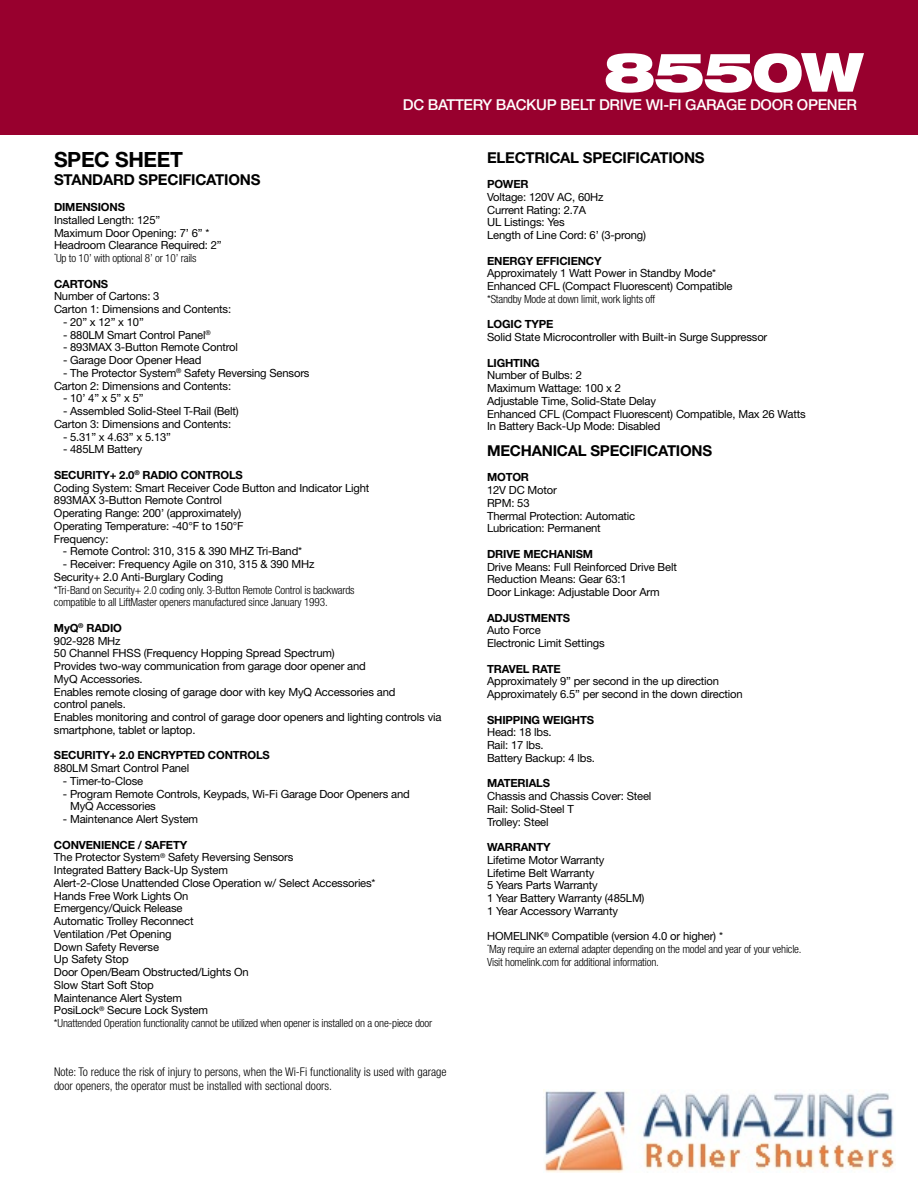
<style>
.page{position:relative;width:918px;height:1188px;background:#fff}
.page>*{position:absolute;margin:0;border:0;box-sizing:border-box;transform-origin:0 0}
.t1{font:900 expanded 54px "Helvetica Neue LT Std";letter-spacing:-.05em;color:#fff}
.t2{font:700 21px "Helvetica Neue LT Std";letter-spacing:-.015em;color:#000}
.t3{font:700 15px "Helvetica Neue LT Std";letter-spacing:-.015em;color:#000}
.t4{font:500 15px "Helvetica Neue LT Std";letter-spacing:-.02em;color:#fff}
.t5{font:300 condensed 12px/13.5px "Helvetica Neue LT Std";color:#000}
.t6{font:11.25px/12.8px "Helvetica Neue LT Std";letter-spacing:-.015em;color:#000}
.t7{font:300 condensed 11.25px/12.8px "Helvetica Neue LT Std";letter-spacing:-.015em;color:#000}
.t8{font:700 11.25px "Helvetica Neue LT Std";letter-spacing:-.015em;color:#000}
.s1{font-weight:300;font-stretch:condensed}
.s2{font-weight:700}
.s3{font-weight:400;font-stretch:normal}
</style>
<div class="page">
<div style="left:0;top:0;width:918px;height:135px;background:#98002e"></div>
<img style="left:543px;top:1090px;width:352px;height:82px">
<h1 class="t1" style="left:604px;top:37px;width:262px">8550W</h1>
<h3 class="t4" style="left:403px;top:95px;width:456px">DC BATTERY BACKUP BELT DRIVE WI-FI GARAGE DOOR OPENER</h3>
<h2 class="t2" style="left:54px;top:146px;width:131px">SPEC SHEET</h2>
<h3 class="t3" style="left:54px;top:170px;width:208px">STANDARD SPECIFICATIONS</h3>
<p class="t8" style="left:54px;top:200px;width:72px">DIMENSIONS</p>
<p class="t6" style="left:54px;top:213px;width:169px">Installed Length: 125”<br>Maximum Door Opening: 7’ 6” *<br>Headroom Clearance Required: 2” <sup>*</sup><span class="s1">Up to 10’ with optional 8’ or 10’ rails</span></p>
<p class="t8" style="left:54px;top:277px;width:56px">CARTONS</p>
<p class="t6" style="left:54px;top:290px;width:179px">Number of Cartons: 3<br>Carton 1: Dimensions and Contents:</p>
<p class="t6" style="left:63px;top:315px;width:82px">- 20” x 12” x 10”</p>
<p class="t6" style="left:63px;top:328px;width:149px">- 880LM Smart Control Panel<sup>®</sup></p>
<p class="t6" style="left:63px;top:341px;width:177px">- 893MAX 3-Button Remote Control</p>
<p class="t6" style="left:63px;top:354px;width:140px">- Garage Door Opener Head</p>
<p class="t6" style="left:54px;top:366px;width:257px;text-indent:9px">- The Protector System<sup>®</sup> Safety Reversing Sensors<br>Carton 2: Dimensions and Contents:</p>
<p class="t6" style="left:63px;top:392px;width:82px">- 10’ 4” x 5” x 5”</p>
<p class="t6" style="left:54px;top:405px;width:186px;text-indent:9px">- Assembled Solid-Steel T-Rail (Belt)<br>Carton 3: Dimensions and Contents:</p>
<p class="t6" style="left:63px;top:430px;width:110px">- 5.31” x 4.63” x 5.13”</p>
<p class="t6" style="left:63px;top:443px;width:81px">- 485LM Battery</p>
<p class="t6" style="left:54px;top:468px;width:317px"><span class="s2">SECURITY+ 2.0</span><sup>®</sup> <span class="s2">RADIO CONTROLS<br></span>Coding System: Smart Receiver Code Button and Indicator Light 893MAX 3-Button Remote Control<br>Operating Range: 200’ (approximately)<br>Operating Temperature: -40°F to 150°F<br>Frequency:</p>
<p class="t6" style="left:63px;top:545px;width:241px">- Remote Control: 310, 315 &amp; 390 MHZ Tri-Band*</p>
<p class="t6" style="left:54px;top:558px;width:262px;text-indent:9px">- Receiver: Frequency Agile on 310, 315 &amp; 390 MHz<br>Security+ 2.0 Anti-Burglary Coding</p>
<p class="t7" style="left:54px;top:583px;width:302px">*Tri-Band on Security+ 2.0 coding only. 3-Button Remote Control is backwards compatible to all LiftMaster openers manufactured since January 1993.</p>
<p class="t6" style="left:54px;top:621px;width:389px"><span class="s2">MyQ</span><sup>®</sup> <span class="s2">RADIO<br></span>902-928 MHz<br>50 Channel FHSS (Frequency Hopping Spread Spectrum)<br>Provides two-way communication from garage door opener and<br>MyQ Accessories.<br>Enables remote closing of garage door with key MyQ Accessories and<br>control panels.<br>Enables monitoring and control of garage door openers and lighting controls via smartphone, tablet or laptop.</p>
<p class="t8" style="left:54px;top:748px;width:217px">SECURITY+ 2.0 ENCRYPTED CONTROLS</p>
<p class="t6" style="left:54px;top:762px;width:137px">880LM Smart Control Panel</p>
<p class="t6" style="left:63px;top:774px;width:82px">- Timer-to-Close</p>
<p class="t6" style="left:70px;top:787px;width:341px;text-indent:-7px">- Program Remote Controls, Keypads, Wi-Fi Garage Door Openers and<br>MyQ Accessories</p>
<p class="t6" style="left:63px;top:813px;width:137px">- Maintenance Alert System</p>
<p class="t6" style="left:54px;top:838px;width:380px"><span class="s2">CONVENIENCE / SAFETY<br></span>The Protector System<sup>®</sup> Safety Reversing Sensors<br>Integrated Battery Back-Up System<br>Alert-2-Close Unattended Close Operation w/ Select Accessories*<br>Hands Free Work Lights On<br>Emergency/Quick Release<br>Automatic Trolley Reconnect<br>Ventilation /Pet Opening<br>Down Safety Reverse<br>Up Safety Stop<br>Door Open/Beam Obstructed/Lights On<br>Slow Start Soft Stop<br>Maintenance Alert System<br>PosiLock<sup>®</sup> Secure Lock System<br><span class="s1">*Unattended Operation functionality cannot be utilized when opener is installed on a one-piece door</span></p>
<p class="t5" style="left:54px;top:1065px;width:394px">Note: To reduce the risk of injury to persons, when the Wi-Fi functionality is used with garage door openers, the operator must be installed with sectional doors.</p>
<h3 class="t3" style="left:487px;top:148px;width:219px">ELECTRICAL SPECIFICATIONS</h3>
<p class="t8" style="left:487px;top:177px;width:43px">POWER</p>
<p class="t6" style="left:487px;top:190px;width:161px">Voltage: 120V AC, 60Hz<br>Current Rating: 2.7A<br>UL Listings: Yes<br>Length of Line Cord: 6’ (3-prong)</p>
<p class="t8" style="left:487px;top:254px;width:116px">ENERGY EFFICIENCY</p>
<p class="t6" style="left:487px;top:267px;width:247px">Approximately 1 Watt Power in Standby Mode*<br>Enhanced CFL (Compact Fluorescent) Compatible</p>
<p class="t7" style="left:487px;top:292px;width:170px">*Standby Mode at down limit, work lights off</p>
<p class="t8" style="left:487px;top:317px;width:68px">LOGIC TYPE</p>
<p class="t6" style="left:487px;top:331px;width:282px">Solid State Microcontroller with Built-in Surge Suppressor</p>
<p class="t8" style="left:487px;top:356px;width:54px">LIGHTING</p>
<p class="t6" style="left:487px;top:369px;width:320px">Number of Bulbs: 2<br>Maximum Wattage: 100 x 2<br>Adjustable Time, Solid-State Delay<br>Enhanced CFL (Compact Fluorescent) Compatible, Max 26 Watts In Battery Back-Up Mode: Disabled</p>
<h3 class="t3" style="left:487px;top:441px;width:227px">MECHANICAL SPECIFICATIONS</h3>
<p class="t8" style="left:487px;top:470px;width:44px">MOTOR</p>
<p class="t6" style="left:487px;top:484px;width:150px">12V DC Motor<br>RPM: 53<br>Thermal Protection: Automatic<br>Lubrication: Permanent</p>
<p class="t8" style="left:487px;top:547px;width:107px">DRIVE MECHANISM</p>
<p class="t6" style="left:487px;top:560px;width:191px">Drive Means: Full Reinforced Drive Belt<br>Reduction Means: Gear 63:1<br>Door Linkage: Adjustable Door Arm</p>
<p class="t8" style="left:487px;top:611px;width:85px">ADJUSTMENTS</p>
<p class="t6" style="left:487px;top:624px;width:119px">Auto Force<br>Electronic Limit Settings</p>
<p class="t8" style="left:487px;top:662px;width:75px">TRAVEL RATE</p>
<p class="t6" style="left:487px;top:675px;width:257px">Approximately 9” per second in the up direction<br>Approximately 6.5” per second in the down direction</p>
<p class="t8" style="left:487px;top:713px;width:109px">SHIPPING WEIGHTS</p>
<p class="t6" style="left:487px;top:726px;width:109px">Head: 18 lbs.<br>Rail: 17 lbs.<br>Battery Backup: 4 lbs.</p>
<p class="t8" style="left:487px;top:776px;width:65px">MATERIALS</p>
<p class="t6" style="left:487px;top:790px;width:166px">Chassis and Chassis Cover: Steel<br>Rail: Solid-Steel T<br>Trolley: Steel</p>
<p class="t8" style="left:487px;top:840px;width:65px">WARRANTY</p>
<p class="t6" style="left:487px;top:853px;width:159px">Lifetime Motor Warranty<br>Lifetime Belt Warranty<br>5 Years Parts Warranty<br>1 Year Battery Warranty (485LM)<br>1 Year Accessory Warranty</p>
<p class="t7" style="left:487px;top:930px;width:316px"><span class="s3">HOMELINK</span><sup>®</sup> <span class="s3">Compatible (version 4.0 or higher) *<br></span><sup>*</sup>May require an external adapter depending on the model and year of your vehicle.<br>Visit homelink.com for additional information.</p>
</div>
